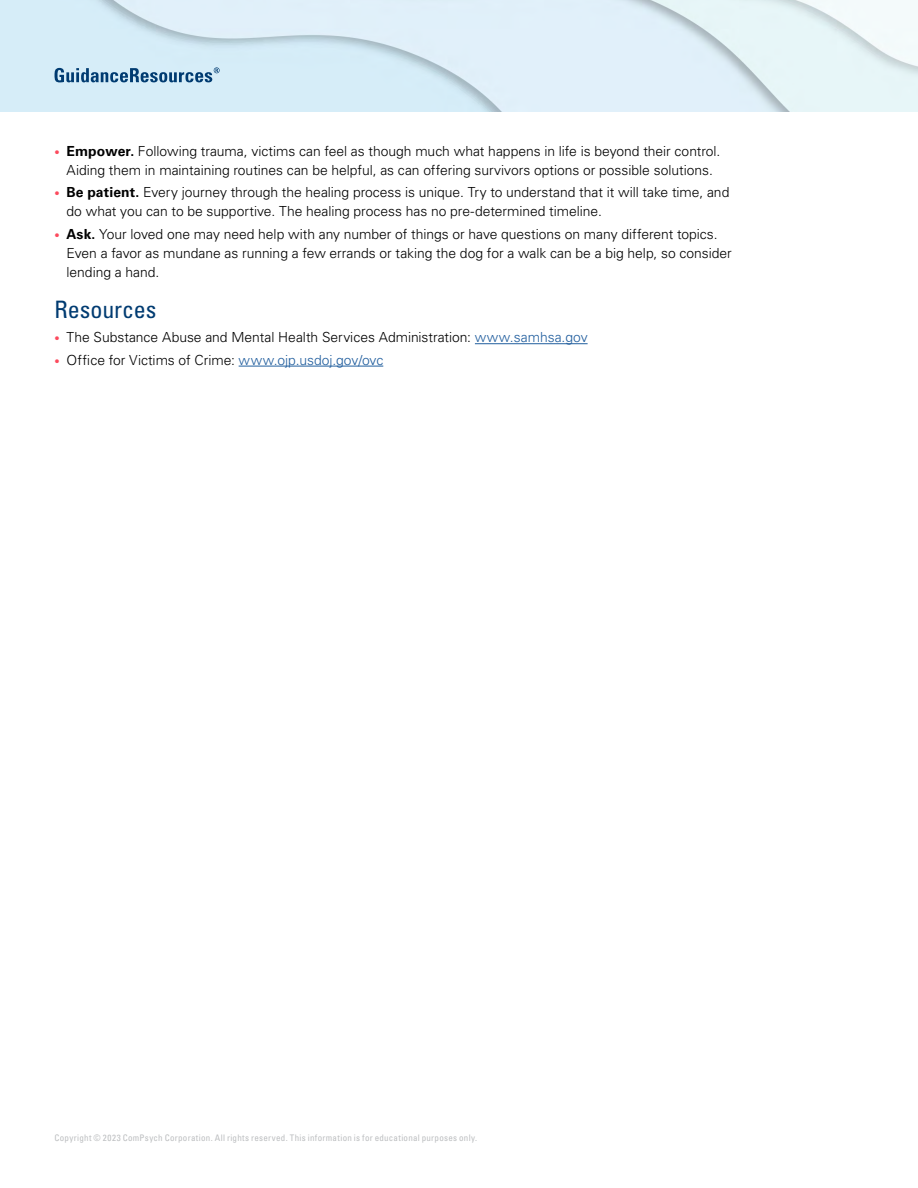
<style>
.page{position:relative;width:918px;height:1188px;background:#fff}
.page>*{position:absolute;margin:0;border:0;box-sizing:border-box;transform-origin:0 0}
.t1{font:condensed 24px "Univers LT Std";color:#003b71}
.t2{font:300 13.8px/19px "Univers LT Std";letter-spacing:-.005em;color:#000}
.t3{font:condensed 9px "Univers LT Std";letter-spacing:.03em;color:#bcbec0}
.s1{font-size:10.5px;color:#fc4a5d}
.s2{font-weight:700}
.s3{color:#215e9e}
</style>
<div class="page">
<img style="left:0;top:0;width:918px;height:112px">
<svg style="left:55px;top:67px;width:165px;height:15px;background:#83a8c3"></svg>
<hr style="left:475px;top:343px;width:113px;height:1px;background:#215e9e">
<hr style="left:239px;top:366px;width:144px;height:1px;background:#215e9e">
<p class="t2" style="left:55px;top:141px;width:667px;text-align:center"><span class="s1">•</span> <span class="s2">Empower.</span> Following trauma, victims can feel as though much what happens in life is beyond their control.<br>Aiding them in maintaining routines can be helpful, as can offering survivors options or possible solutions.</p>
<p class="t2" style="left:67px;top:183px;width:664px;text-indent:-12px"><span class="s1">•</span> <span class="s2">Be patient.</span> Every journey through the healing process is unique. Try to understand that it will take time, and do what you can to be supportive. The healing process has no pre-determined timeline.</p>
<p class="t2" style="left:67px;top:224px;width:667px;text-indent:-12px"><span class="s1">•</span> <span class="s2">Ask.</span> Your loved one may need help with any number of things or have questions on many different topics.<br>Even a favor as mundane as running a few errands or taking the dog for a walk can be a big help, so consider lending a hand.</p>
<h1 class="t1" style="left:55px;top:294px;width:104px">Resources</h1>
<p class="t2" style="left:55px;top:328px;width:535px"><span class="s1">•</span> The Substance Abuse and Mental Health Services Administration: <span class="s3">www.samhsa.gov</span></p>
<p class="t2" style="left:55px;top:350px;width:330px"><span class="s1">•</span> Office for Victims of Crime: <span class="s3">www.ojp.usdoj.gov/ovc</span></p>
<p class="t3" style="left:55px;top:1132px;width:424px">Copyright © 2023 ComPsych Corporation. All rights reserved. This information is for educational purposes only.</p>
</div>
